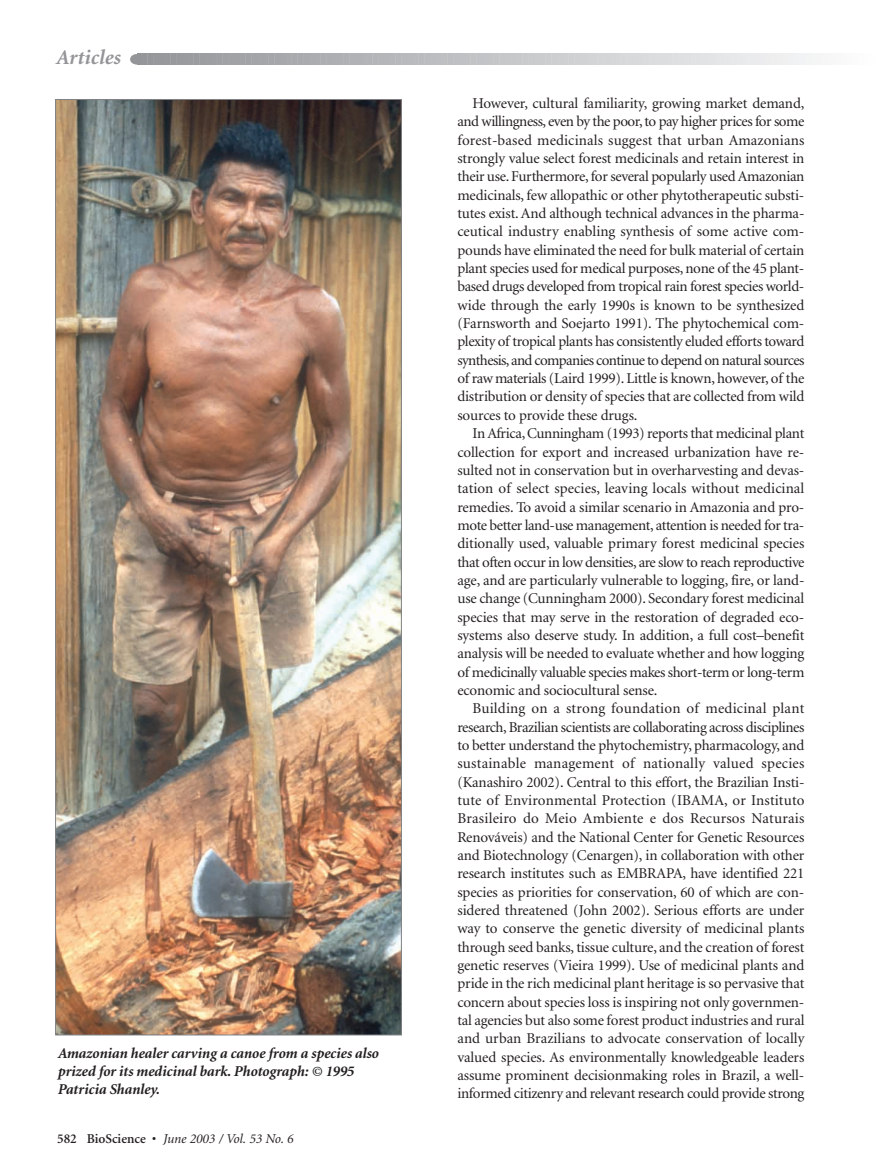
<style>
.page{position:relative;width:878px;height:1175px;background:#fff}
.page>*{position:absolute;margin:0;border:0;box-sizing:border-box;transform-origin:0 0}
.t1{font:italic 700 21px "Minion";color:#939598}
.t2{font:15px/18.3px "Minion";letter-spacing:-.02em;color:#231f20;text-align:justify}
.t3{font:italic 700 15px/18px "Minion";letter-spacing:-.01em;color:#231f20}
.t4{font:italic 13.5px "Minion";color:#231f20}
.s1{font-weight:600;font-style:normal}
</style>
<div class="page">
<div style="left:130px;top:54px;width:13px;height:11px;background:#939598;border-radius:50%"></div>
<svg style="left:139px;top:54px;width:678px;height:10px;background:#c2c3c6"></svg>
<img style="left:57px;top:101px;width:343px;height:932px">
<h1 class="t1" style="left:56px;top:49px;width:66px">Articles</h1>
<p class="t3" style="left:57px;top:1045px;width:323px">Amazonian healer carving a canoe from a species also prized for its medicinal bark. Photograph: © 1995<br>Patricia Shanley.</p>
<p class="t4" style="left:57px;top:1133px;width:237px"><span class="s1">582 BioScience •</span> June 2003 / Vol. 53 No. 6</p>
<p class="t2" style="left:457px;top:95px;width:348px;text-indent:15px">However, cultural familiarity, growing market demand, and willingness, even by the poor, to pay higher prices for some forest-based medicinals suggest that urban Amazonians strongly value select forest medicinals and retain interest in their use. Furthermore, for several popularly used Amazonian medicinals, few allopathic or other phytotherapeutic substi&shy;tutes exist. And although technical advances in the pharma&shy;ceutical industry enabling synthesis of some active com&shy;pounds have eliminated the need for bulk material of certain plant species used for medical purposes, none of the 45 plant&shy;based drugs developed from tropical rain forest species world&shy;wide through the early 1990s is known to be synthesized (Farnsworth and Soejarto 1991). The phytochemical com&shy;plexity of tropical plants has consistently eluded efforts toward synthesis,and companies continue to depend on natural sources of raw materials (Laird 1999). Little is known, however, of the distribution or density of species that are collected from wild sources to provide these drugs.</p>
<p class="t2" style="left:457px;top:425px;width:348px;text-indent:15px">In Africa, Cunningham (1993) reports that medicinal plant collection for export and increased urbanization have re&shy;sulted not in conservation but in overharvesting and devas&shy;tation of select species, leaving locals without medicinal remedies. To avoid a similar scenario in Amazonia and pro&shy;mote better land-use management, attention is needed for tra&shy;ditionally used, valuable primary forest medicinal species that often occur in low densities, are slow to reach reproductive age, and are particularly vulnerable to logging, fire, or land&shy;use change (Cunningham 2000). Secondary forest medicinal species that may serve in the restoration of degraded eco&shy;systems also deserve study. In addition, a full cost–benefit analysis will be needed to evaluate whether and how logging of medicinally valuable species makes short-term or long-term economic and sociocultural sense.</p>
<p class="t2" style="left:457px;top:700px;width:348px;text-indent:15px">Building on a strong foundation of medicinal plant research, Brazilian scientists are collaborating across disciplines to better understand the phytochemistry, pharmacology, and sustainable management of nationally valued species (Kanashiro 2002). Central to this effort, the Brazilian Insti&shy;tute of Environmental Protection (IBAMA, or Instituto Brasileiro do Meio Ambiente e dos Recursos Naturais Renováveis) and the National Center for Genetic Resources and Biotechnology (Cenargen), in collaboration with other research institutes such as EMBRAPA, have identified 221 species as priorities for conservation, 60 of which are con&shy;sidered threatened (John 2002). Serious efforts are under way to conserve the genetic diversity of medicinal plants through seed banks, tissue culture, and the creation of forest genetic reserves (Vieira 1999). Use of medicinal plants and pride in the rich medicinal plant heritage is so pervasive that concern about species loss is inspiring not only governmen&shy;tal agencies but also some forest product industries and rural and urban Brazilians to advocate conservation of locally valued species. As environmentally knowledgeable leaders assume prominent decisionmaking roles in Brazil, a well&shy;informed citizenry and relevant research could provide strong</p>
</div>
